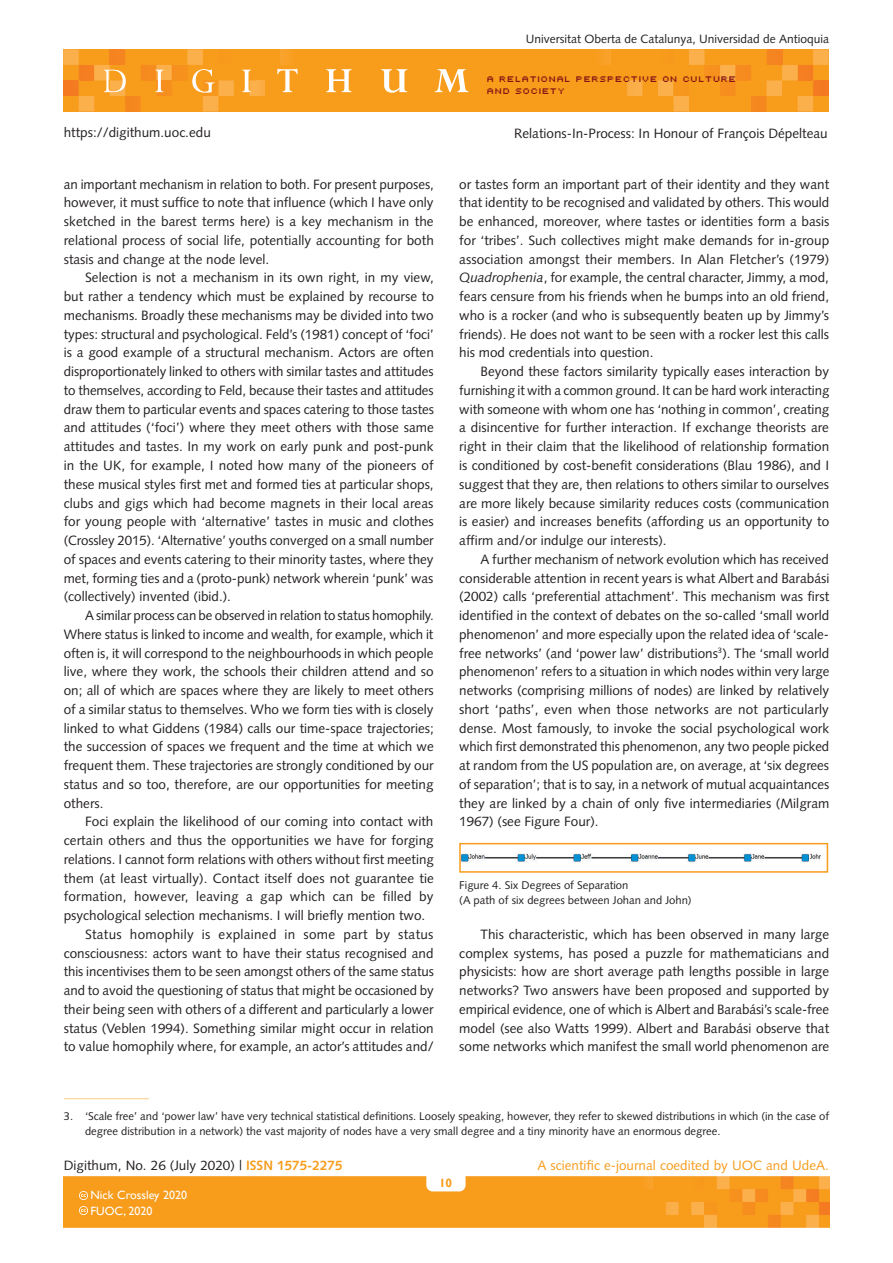
<style>
.page{position:relative;width:893px;height:1263px;background:#fff}
.page>*{position:absolute;margin:0;border:0;box-sizing:border-box;transform-origin:0 0}
.t1{font:13.5px/18.8px "Syntax LT";color:#231f20;text-align:justify}
.t2{font:13.5px "Syntax LT";letter-spacing:.02em;color:#231f20}
.t3{font:13.5px "Syntax LT";color:#f89c1c}
.t4{font:12px "Syntax LT";color:#231f20}
.t5{font:12px/15.8px "Gill Sans";color:#fff}
.t6{font:700 12px "Gill Sans";color:#f89c1c}
.t7{font:11.25px/15px "Syntax LT";color:#231f20}
.t8{font:9px/12px "Uni 0554";color:#821316}
.s1{font-style:italic}
.s2{font-weight:700;color:#f89c1c}
</style>
<div class="page">
<img style="left:462px;top:853px;width:359px;height:10px">
<div style="left:459px;top:843px;width:369px;height:30px;border:2px solid #f89c1c"></div>
<hr style="left:64px;top:1098px;width:85px;height:1px;background:#fdcb8a">
<img style="left:64px;top:1177px;width:765px;height:50px">
<svg style="left:79px;top:1191px;width:9px;height:8px"></svg>
<svg style="left:79px;top:1206px;width:9px;height:8px"></svg>
<div style="left:63px;top:49px;width:766px;height:62px;background:#f89c1c"></div>
<hr style="left:265px;top:49px;width:1px;height:62px;background:#faab40">
<hr style="left:266px;top:49px;width:2px;height:62px;background:#faab3f">
<hr style="left:268px;top:49px;width:1px;height:62px;background:#faaa3d">
<hr style="left:269px;top:49px;width:2px;height:62px;background:#faa93b">
<hr style="left:271px;top:49px;width:1px;height:62px;background:#faa839">
<hr style="left:272px;top:49px;width:2px;height:62px;background:#faa837">
<hr style="left:274px;top:49px;width:1px;height:62px;background:#faa736">
<hr style="left:275px;top:49px;width:2px;height:62px;background:#faa633">
<hr style="left:277px;top:49px;width:1px;height:62px;background:#f9a531">
<hr style="left:278px;top:49px;width:2px;height:62px;background:#f9a430">
<hr style="left:625px;top:49px;width:2px;height:62px;background:#faab40">
<hr style="left:624px;top:49px;width:1px;height:62px;background:#faab3f">
<hr style="left:622px;top:49px;width:2px;height:62px;background:#faaa3d">
<hr style="left:621px;top:49px;width:1px;height:62px;background:#faa93b">
<hr style="left:619px;top:49px;width:2px;height:62px;background:#faa839">
<hr style="left:618px;top:49px;width:1px;height:62px;background:#faa837">
<hr style="left:616px;top:49px;width:2px;height:62px;background:#faa736">
<hr style="left:615px;top:49px;width:1px;height:62px;background:#faa633">
<hr style="left:613px;top:49px;width:2px;height:62px;background:#f9a531">
<hr style="left:612px;top:49px;width:1px;height:62px;background:#f9a430">
<svg style="left:605px;top:49px;width:6px;height:16px"></svg>
<svg style="left:627px;top:49px;width:202px;height:62px"></svg>
<hr style="left:815px;top:80px;width:4px;height:16px;background:#f47b21">
<hr style="left:819px;top:80px;width:3px;height:16px;background:#f47a21">
<hr style="left:822px;top:80px;width:3px;height:16px;background:#f47921">
<hr style="left:825px;top:80px;width:4px;height:16px;background:#f47921">
<svg style="left:63px;top:49px;width:202px;height:62px"></svg>
<svg style="left:277px;top:49px;width:21px;height:43px"></svg>
<svg style="left:326px;top:69px;width:26px;height:23px"></svg>
<svg style="left:381px;top:69px;width:26px;height:24px"></svg>
<svg style="left:434px;top:69px;width:35px;height:23px"></svg>
<p class="t4" style="left:526px;top:32px;width:305px">Universitat Oberta de Catalunya, Universidad de Antioquia</p>
<p class="t8" style="left:488px;top:72px;width:251px">A RELATIONAL PERSPECTIVE ON CULTURE<br>AND SOCIETY</p>
<p class="t1" style="left:64px;top:123px;width:149px">https://digithum.uoc.edu</p>
<p class="t1" style="left:514px;top:124px;width:315px">Relations-In-Process: In Honour of François Dépelteau</p>
<p class="t1" style="left:64px;top:175px;width:372px">an important mechanism in relation to both. For present purposes, however, it must suffice to note that influence (which I have only sketched in the barest terms here) is a key mechanism in the relational process of social life, potentially accounting for both stasis and change at the node level.</p>
<p class="t1" style="left:64px;top:268px;width:372px;text-indent:21px">Selection is not a mechanism in its own right, in my view, but rather a tendency which must be explained by recourse to mechanisms. Broadly these mechanisms may be divided into two types: structural and psychological. Feld’s (1981) concept of ‘foci’ is a good example of a structural mechanism. Actors are often disproportionately linked to others with similar tastes and attitudes to themselves, according to Feld, because their tastes and attitudes draw them to particular events and spaces catering to those tastes and attitudes (‘foci’) where they meet others with those same attitudes and tastes. In my work on early punk and post-punk in the UK, for example, I noted how many of the pioneers of these musical styles first met and formed ties at particular shops, clubs and gigs which had become magnets in their local areas for young people with ‘alternative’ tastes in music and clothes (Crossley 2015). ‘Alternative’ youths converged on a small number of spaces and events catering to their minority tastes, where they met, forming ties and a (proto-punk) network wherein ‘punk’ was (collectively) invented (ibid.).</p>
<p class="t1" style="left:64px;top:606px;width:372px;text-indent:21px">A similar process can be observed in relation to status homophily.<br>Where status is linked to income and wealth, for example, which it often is, it will correspond to the neighbourhoods in which people live, where they work, the schools their children attend and so on; all of which are spaces where they are likely to meet others of a similar status to themselves. Who we form ties with is closely linked to what Giddens (1984) calls our time-space trajectories; the succession of spaces we frequent and the time at which we frequent them. These trajectories are strongly conditioned by our status and so too, therefore, are our opportunities for meeting others.</p>
<p class="t1" style="left:85px;top:812px;width:350px">Foci explain the likelihood of our coming into contact with</p>
<p class="t1" style="left:64px;top:831px;width:371px">certain others and thus the opportunities we have for forging</p>
<p class="t1" style="left:64px;top:850px;width:372px">relations. I cannot form relations with others without first meeting</p>
<p class="t1" style="left:64px;top:868px;width:372px">them (at least virtually). Contact itself does not guarantee tie</p>
<p class="t2" style="left:64px;top:889px;width:371px">formation, however, leaving a gap which can be filled by</p>
<p class="t1" style="left:64px;top:906px;width:363px">psychological selection mechanisms. I will briefly mention two.</p>
<p class="t2" style="left:85px;top:926px;width:350px">Status homophily is explained in some part by status</p>
<p class="t1" style="left:64px;top:943px;width:371px">consciousness: actors want to have their status recognised and</p>
<p class="t1" style="left:64px;top:962px;width:372px">this incentivises them to be seen amongst others of the same status</p>
<p class="t1" style="left:64px;top:981px;width:372px">and to avoid the questioning of status that might be occasioned by</p>
<p class="t1" style="left:64px;top:1000px;width:371px">their being seen with others of a different and particularly a lower</p>
<p class="t1" style="left:64px;top:1018px;width:371px">status (Veblen 1994). Something similar might occur in relation</p>
<p class="t1" style="left:64px;top:1037px;width:371px">to value homophily where, for example, an actor’s attitudes and/</p>
<p class="t1" style="left:459px;top:175px;width:372px">or tastes form an important part of their identity and they want that identity to be recognised and validated by others. This would be enhanced, moreover, where tastes or identities form a basis for ‘tribes’. Such collectives might make demands for in-group association amongst their members. In Alan Fletcher’s (1979)<br><span class="s1">Quadrophenia</span>, for example, the central character, Jimmy, a mod, fears censure from his friends when he bumps into an old friend, who is a rocker (and who is subsequently beaten up by Jimmy’s friends). He does not want to be seen with a rocker lest this calls his mod credentials into question.</p>
<p class="t1" style="left:459px;top:362px;width:372px;text-indent:21px">Beyond these factors similarity typically eases interaction by furnishing it with a common ground. It can be hard work interacting with someone with whom one has ‘nothing in common’, creating a disincentive for further interaction. If exchange theorists are right in their claim that the likelihood of relationship formation is conditioned by cost-benefit considerations (Blau 1986), and I suggest that they are, then relations to others similar to ourselves are more likely because similarity reduces costs (communication is easier) and increases benefits (affording us an opportunity to affirm and/or indulge our interests).</p>
<p class="t1" style="left:459px;top:550px;width:372px;text-indent:21px">A further mechanism of network evolution which has received considerable attention in recent years is what Albert and Barabási (2002) calls ‘preferential attachment’. This mechanism was first identified in the context of debates on the so-called ‘small world phenomenon’ and more especially upon the related idea of ‘scale&shy;free networks’ (and ‘power law’ distributions<sup>3</sup>). The ‘small world phenomenon’ refers to a situation in which nodes within very large networks (comprising millions of nodes) are linked by relatively short ‘paths’, even when those networks are not particularly dense. Most famously, to invoke the social psychological work which first demonstrated this phenomenon, any two people picked at random from the US population are, on average, at ‘six degrees of separation’; that is to say, in a network of mutual acquaintances they are linked by a chain of only five intermediaries (Milgram 1967) (see Figure Four).</p>
<p class="t7" style="left:459px;top:877px;width:234px">Figure 4. Six Degrees of Separation<br>(A path of six degrees between Johan and John)</p>
<p class="t1" style="left:459px;top:925px;width:371px;text-indent:21px">This characteristic, which has been observed in many large complex systems, has posed a puzzle for mathematicians and physicists: how are short average path lengths possible in large networks? Two answers have been proposed and supported by empirical evidence, one of which is Albert and Barabási’s scale-free model (see also Watts 1999). Albert and Barabási observe that some networks which manifest the small world phenomenon are</p>
<p class="t7" style="left:85px;top:1109px;width:745px;text-indent:-21px">3. ‘Scale free’ and ‘power law’ have very technical statistical definitions. Loosely speaking, however, they refer to skewed distributions in which (in the case of degree distribution in a network) the vast majority of nodes have a very small degree and a tiny minority have an enormous degree.</p>
<p class="t1" style="left:64px;top:1156px;width:280px">Digithum, No. 26 (July 2020) | <span class="s2">ISSN 1575-2275</span></p>
<p class="t3" style="left:537px;top:1157px;width:293px">A scientific e-journal coedited by UOC and UdeA.</p>
<p class="t6" style="left:439px;top:1175px;width:15px">10</p>
<p class="t5" style="left:91px;top:1187px;width:98px">Nick Crossley 2020<br>FUOC, 2020</p>
</div>
